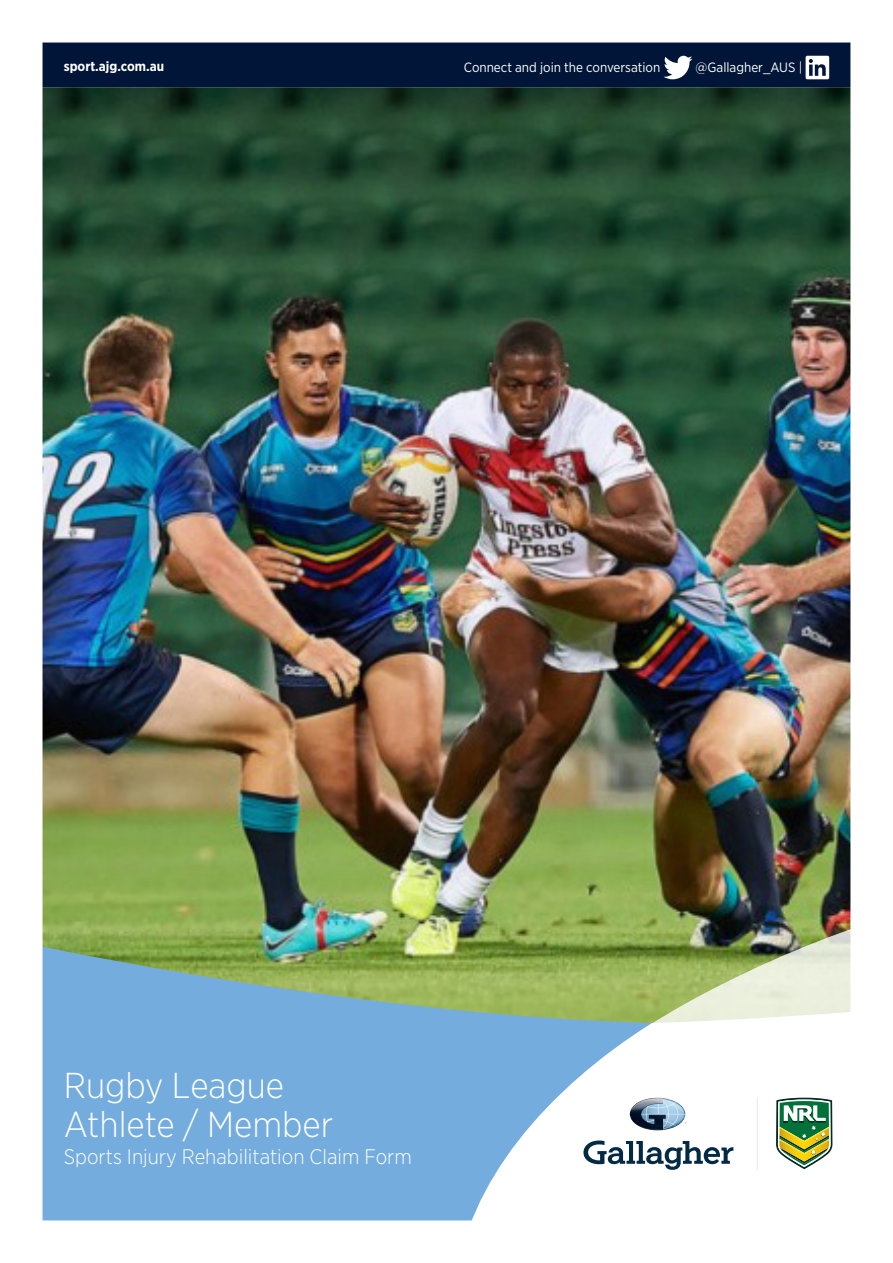
<style>
.page{position:relative;width:893px;height:1263px;background:#fff}
.page>*{position:absolute;margin:0;border:0;box-sizing:border-box;transform-origin:0 0}
.Cover_heading{font:300 36px/39px "Gotham Narrow";color:#fff}
.Cover_Subheading{font:300 21px "Gotham Narrow";color:#fff}
.Cover_Social_Right{font:13.5px "Gotham Narrow";color:#fff}
.Cover_website{font:700 13.5px "Gotham Narrow";color:#fff}
</style>
<div class="page">
<img style="left:42px;top:42px;width:809px;height:1179px">
<img style="left:630px;top:1098px;width:55px;height:32px">
<svg style="left:583px;top:1140px;width:150px;height:30px"></svg>
<hr style="left:757px;top:1098px;width:1px;height:72px;background:#e6e7e9">
<svg style="left:663px;top:56px;width:29px;height:23px"></svg>
<svg style="left:806px;top:56px;width:23px;height:23px"></svg>
<p class="Cover_website" style="left:64px;top:58px;width:102px">sport.ajg.com.au</p>
<p class="Cover_Social_Right" style="left:464px;top:59px;width:198px">Connect and join the conversation</p>
<p class="Cover_Social_Right" style="left:696px;top:59px;width:108px">@Gallagher_AUS |</p>
<p class="Cover_heading" style="left:64px;top:1065px;width:271px">Rugby League<br>Athlete / Member</p>
<p class="Cover_Subheading" style="left:64px;top:1143px;width:349px">Sports Injury Rehabilitation Claim Form</p>
</div>
